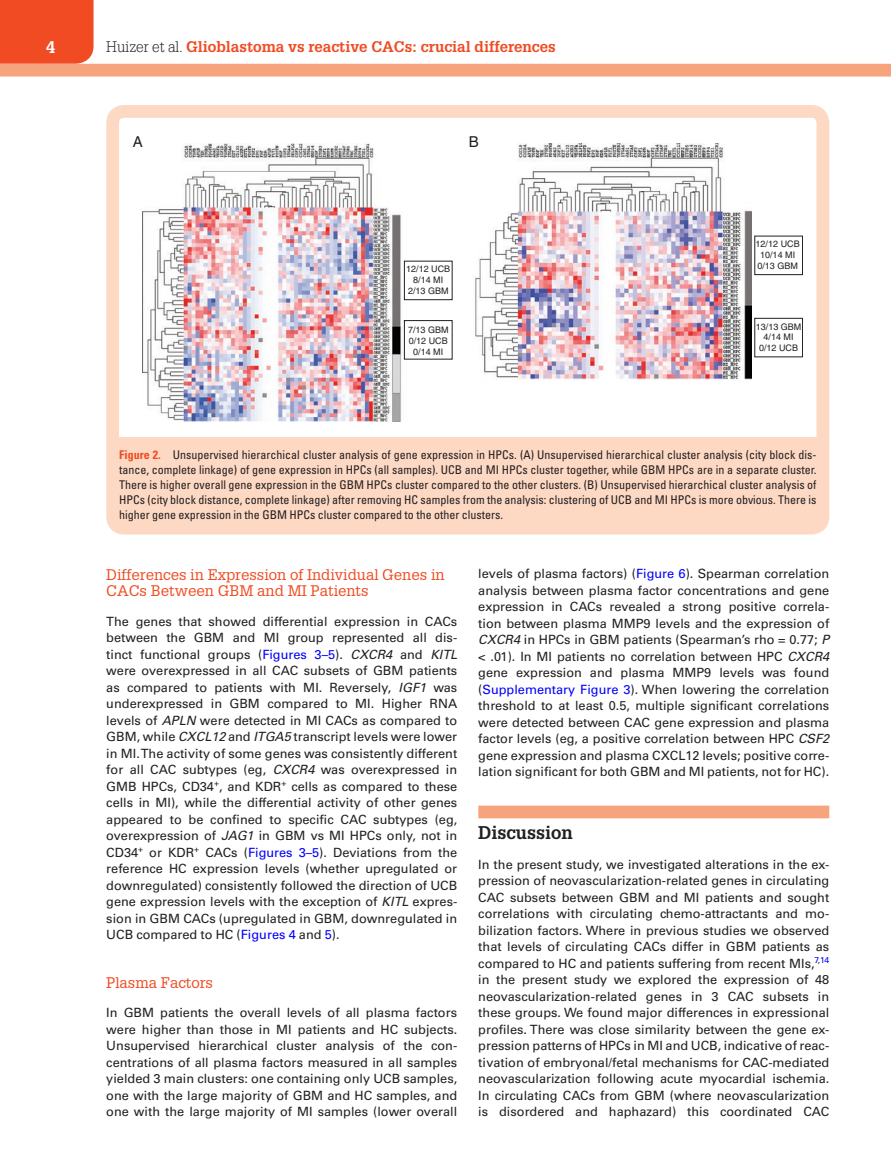
<style>
.page{position:relative;width:891px;height:1175px;background:#fff}
.page>*{position:absolute;margin:0;border:0;box-sizing:border-box;transform-origin:0 0}
.t1{font:700 18px "Glypha LT Std";color:#231f20}
.t2{font:700 16.5px "Glypha LT Std";color:#fff}
.t3{font:15px/16.5px "Glypha LT Std";color:#f04b22}
.t4{font:700 15px "Glypha LT Std";color:#f04b22}
.t5{font:15px "Helvetica";color:#231f20}
.t6{font:12.75px/16.5px "Univers LT Std";color:#231f20;text-align:justify}
.t7{font:condensed 12px/15px "Univers LT Std";color:#231f20;text-align:justify}
.t8{font:9px/10.8px "Helvetica";color:#231f20;text-align:center}
.s1{font-weight:300;color:#231f20}
.s2{font-weight:700;color:#f04b22}
.s3{color:#00f}
.s4{font-style:italic}
</style>
<div class="page">
<div style="left:0;top:0;width:94px;height:64px;background:#f04b22"></div>
<div style="left:0;top:64px;width:891px;height:12px;background:#f7a37d"></div>
<div style="left:478px;top:805px;width:351px;height:13px;background:#f7a37d"></div>
<div style="left:110px;top:437px;width:716px;height:89px;background:#fdd8c3"></div>
<img style="left:143px;top:143px;width:609px;height:278px">
<svg style="left:404px;top:235px;width:399px;height:125px"></svg>
<div style="left:106px;top:105px;width:723px;height:429px;border:13px solid #fdd8c3;border-radius:12px"></div>
<p class="t2" style="left:46px;top:37px;width:11px">4</p>
<p class="t4" style="left:106px;top:37px;width:451px"><span class="s1">Huizer et al.</span> Glioblastoma vs reactive CACs: crucial differences</p>
<p class="t5" style="left:133px;top:133px;width:12px">A</p>
<p class="t5" style="left:469px;top:133px;width:12px">B</p>
<p class="t8" style="left:406px;top:264px;width:46px">12/12 UCB<br>8/14 MI<br>2/13 GBM</p>
<p class="t8" style="left:756px;top:239px;width:46px">12/12 UCB<br>10/14 MI<br>0/13 GBM</p>
<p class="t8" style="left:408px;top:324px;width:42px">7/13 GBM<br>0/12 UCB<br>0/14 MI</p>
<p class="t8" style="left:756px;top:321px;width:47px">13/13 GBM<br>4/14 MI<br>0/12 UCB</p>
<p class="t7" style="left:119px;top:447px;width:699px"><span class="s2">Figure 2.</span> Unsupervised hierarchical cluster analysis of gene expression in HPCs. (A) Unsupervised hierarchical cluster analysis (city block dis&shy;tance, complete linkage) of gene expression in HPCs (all samples). UCB and MI HPCs cluster together, while GBM HPCs are in a separate cluster.<br>There is higher overall gene expression in the GBM HPCs cluster compared to the other clusters. (B) Unsupervised hierarchical cluster analysis of HPCs (city block distance, complete linkage) after removing HC samples from the analysis: clustering of UCB and MI HPCs is more obvious. There is higher gene expression in the GBM HPCs cluster compared to the other clusters.</p>
<p class="t3" style="left:106px;top:566px;width:340px">Differences in Expression of Individual Genes in<br>CACs Between GBM and MI Patients</p>
<p class="t6" style="left:106px;top:613px;width:353px">The genes that showed differential expression in CACs between the GBM and MI group represented all dis&shy;tinct functional groups (<span class="s3">Figures 3–5</span>). <span class="s4">CXCR4</span> and <span class="s4">KITL </span>were overexpressed in all CAC subsets of GBM patients as compared to patients with MI. Reversely, <span class="s4">IGF1</span> was underexpressed in GBM compared to MI. Higher RNA levels of <span class="s4">APLN</span> were detected in MI CACs as compared to GBM, while <span class="s4">CXCL12</span> and <span class="s4">ITGA5</span> transcript levels were lower in MI. The activity of some genes was consistently different for all CAC subtypes (eg, <span class="s4">CXCR4</span> was overexpressed in GMB HPCs, CD34<sup>+</sup>, and KDR<sup>+</sup> cells as compared to these cells in MI), while the differential activity of other genes appeared to be confined to specific CAC subtypes (eg, overexpression of <span class="s4">JAG1</span> in GBM vs MI HPCs only, not in CD34<sup>+</sup> or KDR<sup>+</sup> CACs (<span class="s3">Figures 3–5</span>). Deviations from the reference HC expression levels (whether upregulated or downregulated) consistently followed the direction of UCB gene expression levels with the exception of <span class="s4">KITL</span> expres&shy;sion in GBM CACs (upregulated in GBM, downregulated in UCB compared to HC (<span class="s3">Figures 4</span> and <span class="s3">5</span>).</p>
<p class="t3" style="left:106px;top:974px;width:108px">Plasma Factors</p>
<p class="t6" style="left:106px;top:1004px;width:353px">In GBM patients the overall levels of all plasma factors were higher than those in MI patients and HC subjects.<br>Unsupervised hierarchical cluster analysis of the con&shy;centrations of all plasma factors measured in all samples yielded 3 main clusters: one containing only UCB samples, one with the large majority of GBM and HC samples, and one with the large majority of MI samples (lower overall</p>
<p class="t6" style="left:478px;top:565px;width:353px">levels of plasma factors) (<span class="s3">Figure 6</span>). Spearman correlation analysis between plasma factor concentrations and gene expression in CACs revealed a strong positive correla&shy;tion between plasma MMP9 levels and the expression of <span class="s4">CXCR4</span> in HPCs in GBM patients (Spearman’s rho = 0.77; <span class="s4">P </span>&lt; .01). In MI patients no correlation between HPC <span class="s4">CXCR4 </span>gene expression and plasma MMP9 levels was found (<span class="s3">Supplementary Figure 3</span>). When lowering the correlation threshold to at least 0.5, multiple significant correlations were detected between CAC gene expression and plasma factor levels (eg, a positive correlation between HPC <span class="s4">CSF2 </span>gene expression and plasma CXCL12 levels; positive corre&shy;lation significant for both GBM and MI patients, not for HC).</p>
<h1 class="t1" style="left:478px;top:821px;width:96px">Discussion</h1>
<p class="t6" style="left:478px;top:856px;width:353px">In the present study, we investigated alterations in the ex&shy;pression of neovascularization-related genes in circulating CAC subsets between GBM and MI patients and sought correlations with circulating chemo-attractants and mo&shy;bilization factors. Where in previous studies we observed that levels of circulating CACs differ in GBM patients as compared to HC and patients suffering from recent MIs,<sup>7</sup><sup>,</sup><sup>14 </sup>in the present study we explored the expression of 48 neovascularization-related genes in 3 CAC subsets in these groups. We found major differences in expressional profiles. There was close similarity between the gene ex&shy;pression patterns of HPCs in MI and UCB, indicative of reac&shy;tivation of embryonal/fetal mechanisms for CAC-mediated neovascularization following acute myocardial ischemia.<br>In circulating CACs from GBM (where neovascularization is disordered and haphazard) this coordinated CAC</p>
</div>
